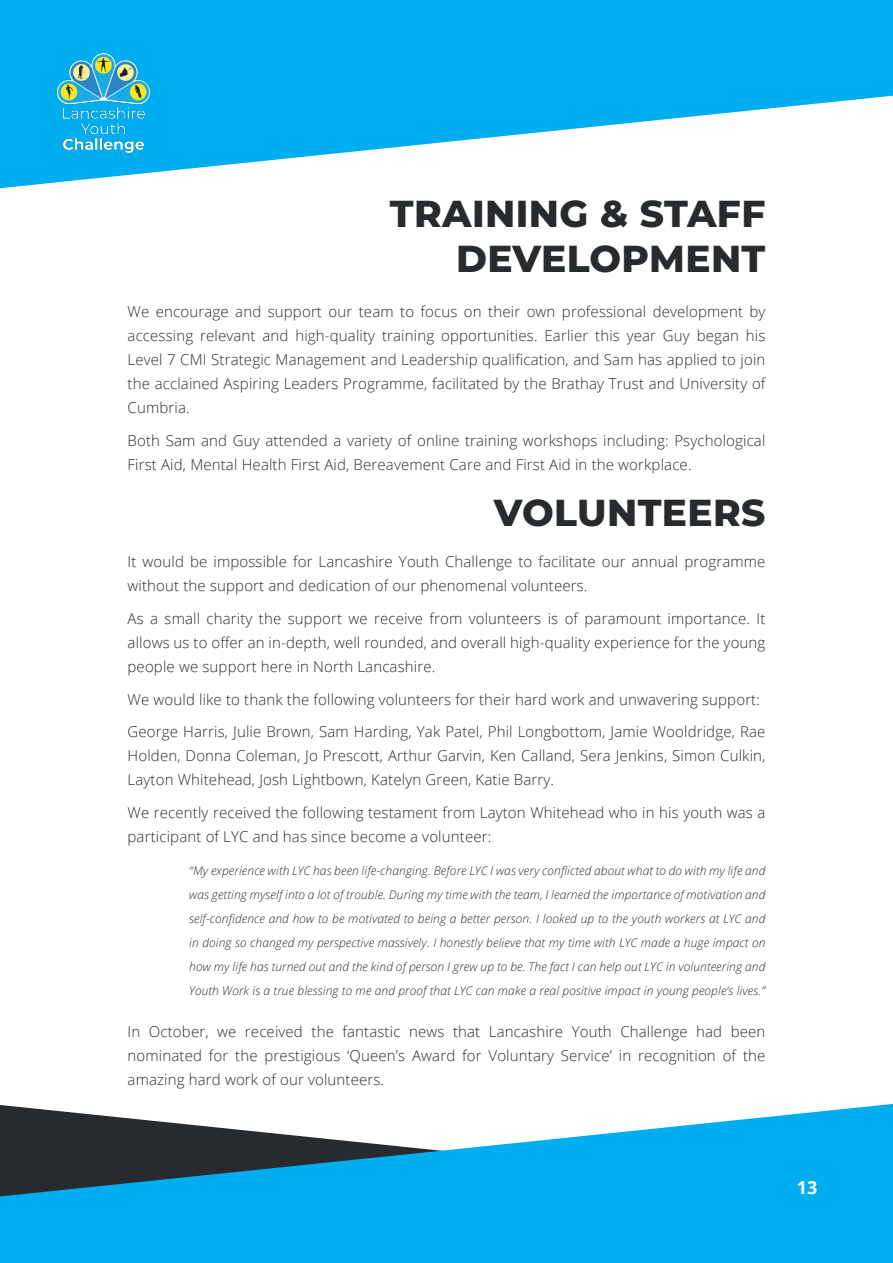
<style>
.page{position:relative;width:893px;height:1263px;background:#fff}
.page>*{position:absolute;margin:0;border:0;box-sizing:border-box;transform-origin:0 0}
.t1{font:800 37.5px/45px "Montserrat";letter-spacing:.01em;color:#282b2d;text-align:right}
.t2{font:700 18px "Open Sans";color:#fff}
.t3{font:300 15px/24px "Open Sans";letter-spacing:.01em;color:#282b2d;text-align:justify}
.t4{font:italic 300 12px/24px "Open Sans";letter-spacing:.01em;color:#282b2d;text-align:justify}
</style>
<div class="page">
<svg style="left:0;top:0;width:893px;height:188px;fill:#00adee"></svg>
<img style="left:54px;top:54px;width:98px;height:105px">
<svg style="left:0;top:1104px;width:893px;height:159px;background:#2ba6d5"></svg>
<p class="t1" style="left:390px;top:190px;width:377px">TRAINING &amp; STAFF<br>DEVELOPMENT</p>
<p class="t3" style="left:128px;top:300px;width:639px">We encourage and support our team to focus on their own professional development by accessing relevant and high-quality training opportunities. Earlier this year Guy began his Level 7 CMI Strategic Management and Leadership qualification, and Sam has applied to join the acclained Aspiring Leaders Programme, facilitated by the Brathay Trust and University of Cumbria.</p>
<p class="t3" style="left:128px;top:428px;width:639px">Both Sam and Guy attended a variety of online training workshops including: Psychological<br>First Aid, Mental Health First Aid, Bereavement Care and First Aid in the workplace.</p>
<p class="t1" style="left:494px;top:488px;width:273px">VOLUNTEERS</p>
<p class="t3" style="left:128px;top:550px;width:639px">It would be impossible for Lancashire Youth Challenge to facilitate our annual programme without the support and dedication of our phenomenal volunteers.</p>
<p class="t3" style="left:128px;top:606px;width:639px">As a small charity the support we receive from volunteers is of paramount importance. It allows us to offer an in-depth, well rounded, and overall high-quality experience for the young people we support here in North Lancashire.</p>
<p class="t3" style="left:128px;top:687px;width:634px">We would like to thank the following volunteers for their hard work and unwavering support:</p>
<p class="t3" style="left:128px;top:719px;width:639px">George Harris, Julie Brown, Sam Harding, Yak Patel, Phil Longbottom, Jamie Wooldridge, Rae Holden, Donna Coleman, Jo Prescott, Arthur Garvin, Ken Calland, Sera Jenkins, Simon Culkin, Layton Whitehead, Josh Lightbown, Katelyn Green, Katie Barry.</p>
<p class="t3" style="left:128px;top:800px;width:639px">We recently received the following testament from Layton Whitehead who in his youth was a participant of LYC and has since become a volunteer:</p>
<p class="t4" style="left:189px;top:858px;width:578px">“My experience with LYC has been life-changing. Before LYC I was very conflicted about what to do with my life and was getting myself into a lot of trouble. During my time with the team, I learned the importance of motivation and self-confidence and how to be motivated to being a better person. I looked up to the youth workers at LYC and in doing so changed my perspective massively. I honestly believe that my time with LYC made a huge impact on how my life has turned out and the kind of person I grew up to be. The fact I can help out LYC in volunteering and Youth Work is a true blessing to me and proof that LYC can make a real positive impact in young people’s lives.”</p>
<p class="t3" style="left:128px;top:1019px;width:639px">In October, we received the fantastic news that Lancashire Youth Challenge had been nominated for the prestigious ‘Queen’s Award for Voluntary Service’ in recognition of the amazing hard work of our volunteers.</p>
<p class="t2" style="left:797px;top:1175px;width:22px">13</p>
</div>
